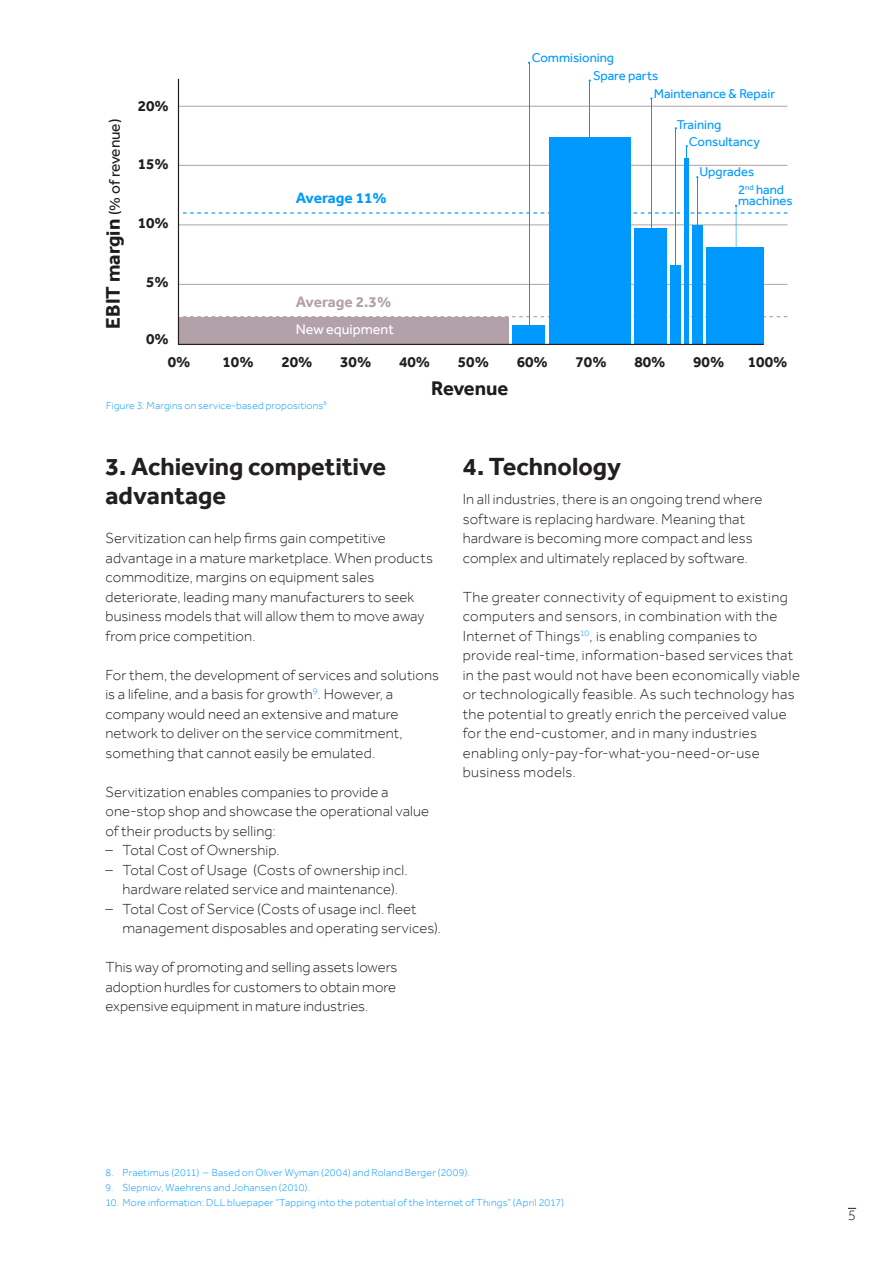
<style>
.page{position:relative;width:893px;height:1263px;background:#fff}
.page>*{position:absolute;margin:0;border:0;box-sizing:border-box;transform-origin:0 0}
.t1{font:700 25.5px/29.2px "Effra";color:#231f20}
.t2{font:700 20.25px "Effra";letter-spacing:-.01em;color:#1d1d1b}
.t3{font:700 15.45px/23.2px "Effra";color:#221e20}
.t4{font:15.45px "Effra";color:#1d1d1b}
.t5{font:700 15.45px "Effra";letter-spacing:-.005em;color:#b3a1aa}
.t6{font:700 15.45px "Effra";color:#09f}
.t7{font:300 15px/19.5px "Effra";letter-spacing:.01em;color:#231f20}
.t8{font:14.25px "Effra";color:#fff}
.t9{font:13.05px/17.9px "Effra";color:#09f}
.t10{font:300 10.5px "Effra";letter-spacing:.02em;color:#09f}
.s1{font-weight:700;font-size:20.25px}
</style>
<div class="page">
<hr style="left:178px;top:284px;width:609px;height:1px;background:#b3a1aa">
<svg style="left:765px;top:316px;width:22px;height:1px"></svg>
<hr style="left:178px;top:165px;width:609px;height:1px;background:#b3a1aa">
<hr style="left:178px;top:106px;width:609px;height:1px;background:#b3a1aa">
<hr style="left:529px;top:63px;width:1px;height:265px;background:#09f">
<svg style="left:177px;top:78px;width:588px;height:267px"></svg>
<p class="t4" style="left:105px;top:329px;width:211px;rotate:-90deg"><span class="s1">EBIT margin</span> (% of revenue)</p>
<p class="t3" style="left:138px;top:94px;width:33px">20%</p>
<p class="t3" style="left:138px;top:152px;width:33px">15%</p>
<p class="t3" style="left:138px;top:211px;width:33px">10%</p>
<p class="t3" style="left:146px;top:270px;width:24px">5%</p>
<p class="t3" style="left:168px;top:327px;width:24px;text-indent:-22px">0%<br>0%</p>
<p class="t6" style="left:296px;top:189px;width:93px">Average 11%</p>
<p class="t5" style="left:296px;top:292px;width:97px">Average 2.3%</p>
<p class="t8" style="left:296px;top:320px;width:100px">New equipment</p>
<p class="t9" style="left:532px;top:48px;width:84px">Commisioning</p>
<p class="t9" style="left:593px;top:66px;width:67px">Spare parts</p>
<p class="t9" style="left:654px;top:84px;width:123px">Maintenance &amp; Repair</p>
<p class="t9" style="left:689px;top:115px;width:73px;text-indent:-12px">Training<br>Consultancy</p>
<p class="t9" style="left:738px;top:163px;width:47px;text-indent:-39px">Upgrades<br>2<sup>nd</sup> hand</p>
<p class="t9" style="left:738px;top:191px;width:56px">machines</p>
<p class="t3" style="left:222px;top:350px;width:33px">10%</p>
<p class="t3" style="left:281px;top:350px;width:33px">20%</p>
<p class="t3" style="left:340px;top:350px;width:33px">30%</p>
<p class="t3" style="left:399px;top:350px;width:33px">40%</p>
<p class="t3" style="left:458px;top:350px;width:33px">50%</p>
<p class="t3" style="left:517px;top:350px;width:33px">60%</p>
<p class="t3" style="left:575px;top:350px;width:33px">70%</p>
<p class="t3" style="left:634px;top:350px;width:33px">80%</p>
<p class="t3" style="left:693px;top:350px;width:33px">90%</p>
<p class="t3" style="left:748px;top:350px;width:41px">100%</p>
<h2 class="t2" style="left:431px;top:376px;width:79px">Revenue</h2>
<p class="t10" style="left:106px;top:399px;width:222px">Figure 3: Margins on service-based propositions<sup>8</sup></p>
<h1 class="t1" style="left:105px;top:452px;width:282px">3. Achieving competitive advantage</h1>
<p class="t7" style="left:105px;top:528px;width:329px">Servitization can help firms gain competitive advantage in a mature marketplace. When products commoditize, margins on equipment sales deteriorate, leading many manufacturers to seek business models that will allow them to move away from price competition.</p>
<p class="t7" style="left:105px;top:665px;width:335px">For them, the development of services and solutions is a lifeline, and a basis for growth<sup>9</sup>. However, a company would need an extensive and mature network to deliver on the service commitment, something that cannot easily be emulated.</p>
<p class="t7" style="left:105px;top:782px;width:325px">Servitization enables companies to provide a one-stop shop and showcase the operational value of their products by selling:</p>
<p class="t7" style="left:105px;top:840px;width:176px">– Total Cost of Ownership.</p>
<p class="t7" style="left:105px;top:860px;width:304px;text-align:center">– Total Cost of Usage (Costs of ownership incl. hardware related service and maintenance).</p>
<p class="t7" style="left:122px;top:899px;width:320px;text-indent:-17px">– Total Cost of Service (Costs of usage incl. fleet management disposables and operating services).</p>
<p class="t7" style="left:105px;top:957px;width:294px;text-align:justify">This way of promoting and selling assets lowers adoption hurdles for customers to obtain more expensive equipment in mature industries.</p>
<h1 class="t1" style="left:463px;top:452px;width:160px">4. Technology</h1>
<p class="t7" style="left:463px;top:489px;width:301px">In all industries, there is an ongoing trend where software is replacing hardware. Meaning that hardware is becoming more compact and less complex and ultimately replaced by software.</p>
<p class="t7" style="left:463px;top:587px;width:339px">The greater connectivity of equipment to existing computers and sensors, in combination with the Internet of Things<sup>10</sup>, is enabling companies to provide real-time, information-based services that in the past would not have been economically viable or technologically feasible. As such technology has the potential to greatly enrich the perceived value for the end-customer, and in many industries enabling only-pay-for-what-you-need-or-use business models.</p>
<p class="t10" style="left:105px;top:1167px;width:366px">8. Praetimus (2011) – Based on Oliver Wyman (2004) and Roland Berger (2009).</p>
<p class="t10" style="left:105px;top:1181px;width:206px">9. Slepniov, Waehrens and Johansen (2010).</p>
<p class="t10" style="left:105px;top:1196px;width:460px">10. More information: DLL bluepaper “Tapping into the potential of the Internet of Things” (April 2017)</p>
<p class="t7" style="left:848px;top:1205px;width:10px">5</p>
</div>
